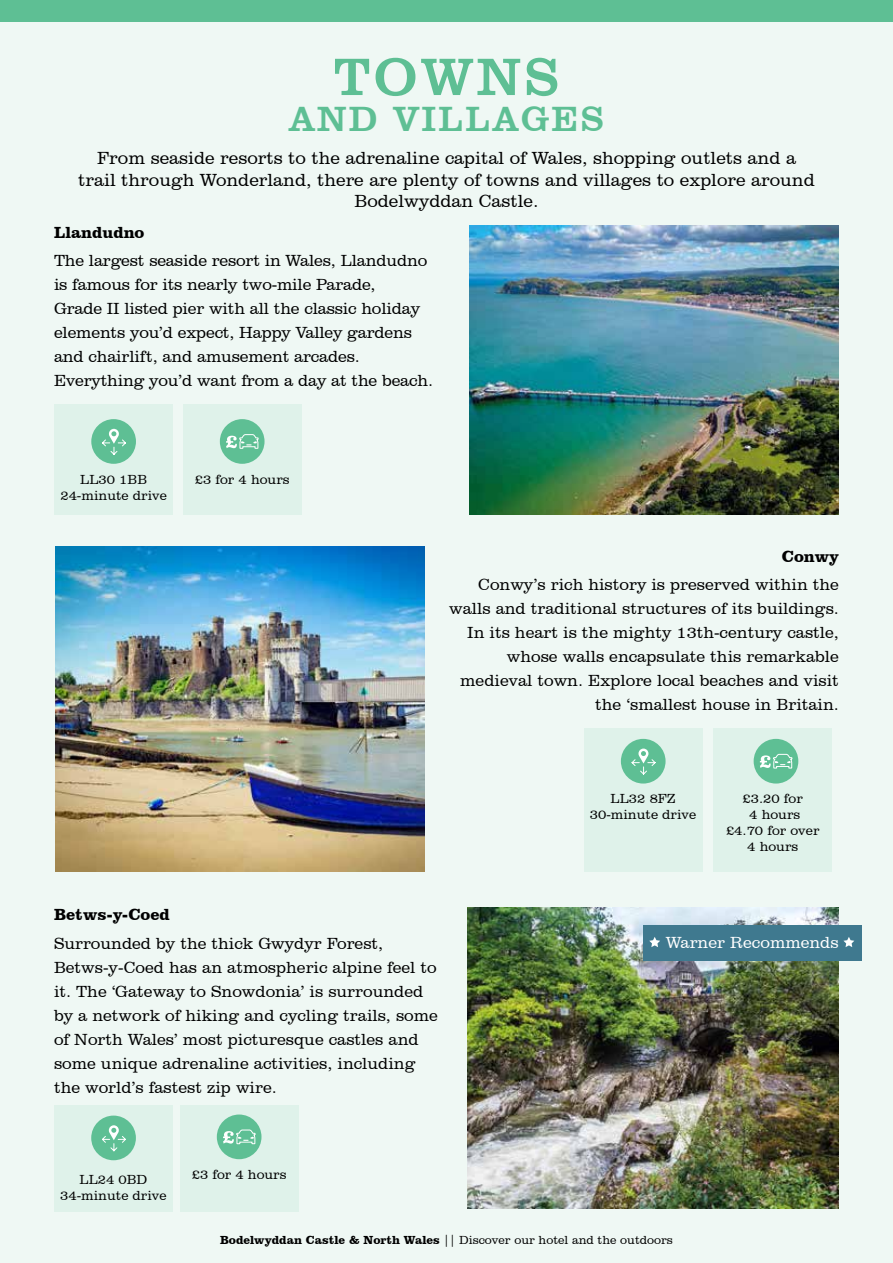
<style>
.page{position:relative;width:893px;height:1263px;background:#eff8f4}
.page>*{position:absolute;margin:0;border:0;box-sizing:border-box;transform-origin:0 0}
.t1{font:54px "Clarendon BT";letter-spacing:.06em;color:#5ebf94}
.t2{font:36px "Clarendon BT";letter-spacing:.06em;color:#5ebf94}
.t3{font:300 18px/21.6px "Clarendon BT";color:#000;text-align:center}
.t4{font:300 16.5px/24px "Clarendon BT";color:#000}
.t5{font:700 16.5px "Clarendon BT";color:#000}
.t6{font:300 16.5px "Clarendon BT";color:#fff}
.t7{font:300 13.5px/16.2px "Clarendon BT";color:#000;text-align:center}
.t8{font:300 12px "Clarendon BT";color:#000}
.s1{font-weight:700}
</style>
<div class="page">
<div style="left:54px;top:404px;width:119px;height:110px;background:#dff2ea"></div>
<div style="left:183px;top:404px;width:119px;height:110px;background:#dff2ea"></div>
<div style="left:584px;top:728px;width:119px;height:143px;background:#dff2ea"></div>
<div style="left:713px;top:728px;width:119px;height:143px;background:#dff2ea"></div>
<div style="left:180px;top:1105px;width:119px;height:107px;background:#dff2ea"></div>
<div style="left:54px;top:1105px;width:119px;height:107px;background:#dff2ea"></div>
<img style="left:470px;top:225px;width:369px;height:289px">
<div style="left:91px;top:419px;width:45px;height:45px;background:#5ebf94;border-radius:50%"></div>
<svg style="left:102px;top:429px;width:24px;height:26px"></svg>
<div style="left:220px;top:419px;width:45px;height:45px;background:#5ebf94;border-radius:50%"></div>
<svg style="left:226px;top:434px;width:33px;height:15px"></svg>
<img style="left:468px;top:908px;width:371px;height:301px">
<img style="left:55px;top:546px;width:369px;height:325px">
<div style="left:621px;top:739px;width:45px;height:44px;background:#5ebf94;border-radius:50%"></div>
<svg style="left:631px;top:748px;width:25px;height:27px"></svg>
<div style="left:91px;top:1115px;width:45px;height:45px;background:#5ebf94;border-radius:50%"></div>
<svg style="left:102px;top:1125px;width:24px;height:27px"></svg>
<div style="left:754px;top:739px;width:44px;height:44px;background:#5ebf94;border-radius:50%"></div>
<svg style="left:760px;top:754px;width:33px;height:15px"></svg>
<div style="left:217px;top:1114px;width:44px;height:45px;background:#5ebf94;border-radius:50%"></div>
<svg style="left:223px;top:1130px;width:33px;height:15px"></svg>
<div style="left:1px;top:0;width:892px;height:21px;background:#5ebf94"></div>
<div style="left:643px;top:925px;width:218px;height:35px;background:#3f798f"></div>
<svg style="left:649px;top:937px;width:11px;height:10px"></svg>
<svg style="left:843px;top:937px;width:11px;height:10px"></svg>
<h1 class="t1" style="left:334px;top:43px;width:227px">TOWNS</h1>
<h2 class="t2" style="left:289px;top:96px;width:316px">AND VILLAGES</h2>
<p class="t3" style="left:78px;top:147px;width:738px">From seaside resorts to the adrenaline capital of Wales, shopping outlets and a trail through Wonderland, there are plenty of towns and villages to explore around<br>Bodelwyddan Castle.</p>
<p class="t5" style="left:54px;top:222px;width:92px">Llandudno</p>
<p class="t4" style="left:54px;top:248px;width:381px">The largest seaside resort in Wales, Llandudno is famous for its nearly two-mile Parade,<br>Grade II listed pier with all the classic holiday elements you’d expect, Happy Valley gardens and chairlift, and amusement arcades.<br>Everything you’d want from a day at the beach.</p>
<p class="t7" style="left:60px;top:471px;width:108px">LL30 1BB<br>24-minute drive</p>
<p class="t7" style="left:195px;top:471px;width:96px">£3 for 4 hours</p>
<p class="t5" style="left:782px;top:546px;width:59px">Conwy</p>
<p class="t4" style="left:449px;top:572px;width:391px;text-align:right">Conwy’s rich history is preserved within the walls and traditional structures of its buildings.<br>In its heart is the mighty 13th-century castle, whose walls encapsulate this remarkable medieval town. Explore local beaches and visit the ‘smallest house in Britain.</p>
<p class="t5" style="left:54px;top:904px;width:117px">Betws-y-Coed</p>
<p class="t4" style="left:54px;top:931px;width:385px">Surrounded by the thick Gwydyr Forest, Betws-y-Coed has an atmospheric alpine feel to it. The ‘Gateway to Snowdonia’ is surrounded by a network of hiking and cycling trails, some of North Wales’ most picturesque castles and some unique adrenaline activities, including the world’s fastest zip wire.</p>
<p class="t7" style="left:60px;top:1171px;width:108px">LL24 0BD<br>34-minute drive</p>
<p class="t7" style="left:192px;top:1166px;width:96px">£3 for 4 hours</p>
<p class="t7" style="left:590px;top:790px;width:108px">LL32 8FZ<br>30-minute drive</p>
<p class="t7" style="left:726px;top:790px;width:95px">£3.20 for<br>4 hours<br>£4.70 for over<br>4 hours</p>
<p class="t6" style="left:666px;top:932px;width:174px">Warner Recommends</p>
<p class="t8" style="left:220px;top:1232px;width:454px"><span class="s1">Bodelwyddan Castle &amp; North Wales</span> || Discover our hotel and the outdoors</p>
</div>
